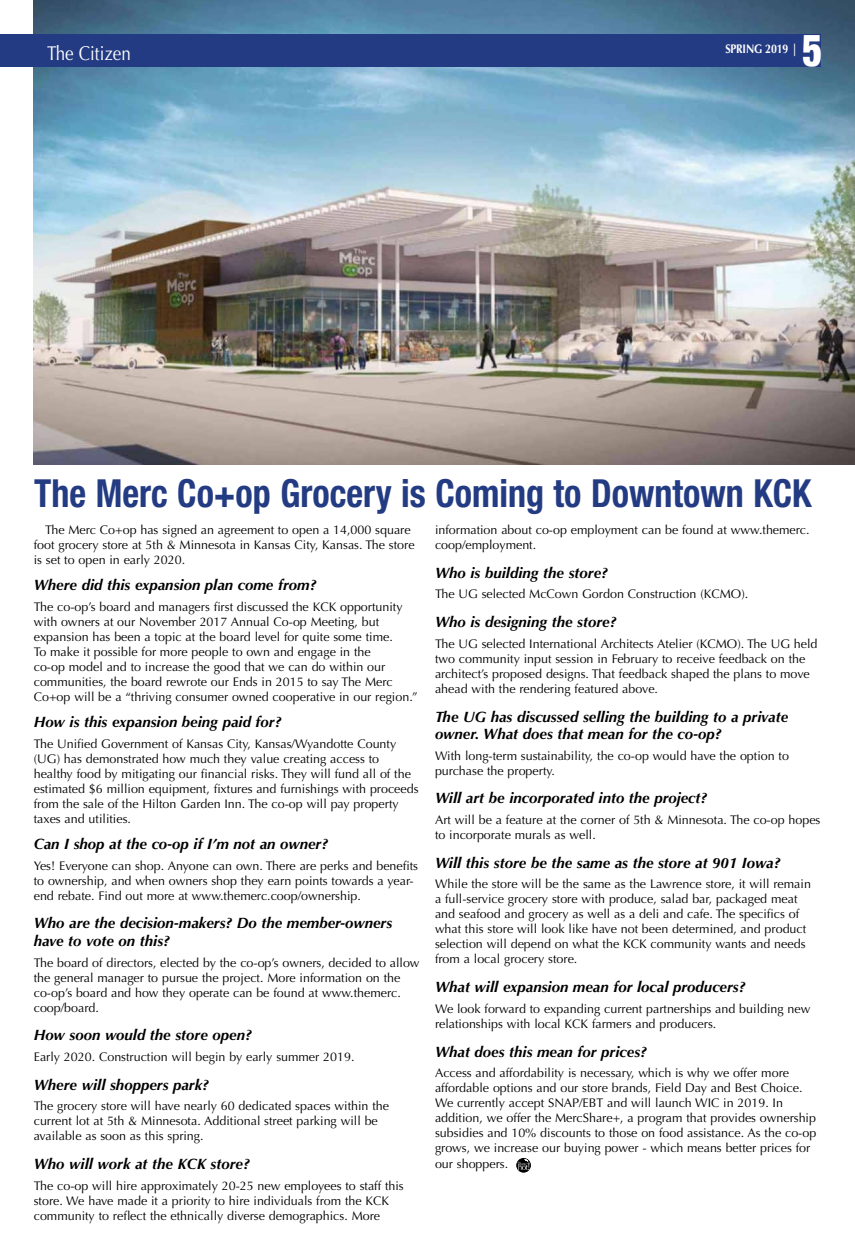
<style>
.page{position:relative;width:855px;height:1260px;background:#fff}
.page>*{position:absolute;margin:0;border:0;box-sizing:border-box;transform-origin:0 0}
.t1{font:900 condensed 45px "Helvetica Neue";color:#fff;scale:.85 1}
.t2{font:700 condensed 38.75px "Helvetica Neue";color:#233b82;scale:.93 1}
.t3{font:20px "Optima";color:#fff;scale:.85 1}
.t4{font:italic 700 15px/17.5px "Optima";color:#000}
.t5{font:12.5px/15px "Optima";color:#000}
.t6{font:700 12.5px "Optima";letter-spacing:-.015em;color:#fff;scale:.85 1}
</style>
<div class="page">
<img style="left:34px;top:0;width:821px;height:464px">
<div style="left:34px;top:34px;width:787px;height:33px;background:#233b82"></div>
<div style="left:0;top:34px;width:34px;height:33px;background:#233b82"></div>
<div style="left:517px;top:1158px;width:13px;height:14px;border:1px solid #000;border-radius:50%"></div>
<svg style="left:517px;top:1159px;width:12px;height:11px"></svg>
<h3 class="t3" style="left:47px;top:42px;width:100px">The Citizen</h3>
<h1 class="t1" style="left:802px;top:13px;width:25px">5</h1>
<p class="t6" style="left:725px;top:42px;width:87px">SPRING 2019 |</p>
<h2 class="t2" style="left:34px;top:470px;width:837px">The Merc Co+op Grocery is Coming to Downtown KCK</h2>
<p class="t5" style="left:34px;top:522px;width:382px;text-indent:11px">The Merc Co+op has signed an agreement to open a 14,000 square foot grocery store at 5th &amp; Minnesota in Kansas City, Kansas. The store is set to open in early 2020.</p>
<p class="t4" style="left:34px;top:577px;width:284px">Where did this expansion plan come from?</p>
<p class="t5" style="left:34px;top:599px;width:385px">The co-op’s board and managers first discussed the KCK opportunity with owners at our November 2017 Annual Co-op Meeting, but expansion has been a topic at the board level for quite some time.<br>To make it possible for more people to own and engage in the<br>co-op model and to increase the good that we can do within our communities, the board rewrote our Ends in 2015 to say The Merc Co+op will be a “thriving consumer owned cooperative in our region.”</p>
<p class="t4" style="left:34px;top:713px;width:249px">How is this expansion being paid for?</p>
<p class="t5" style="left:34px;top:736px;width:386px">The Unified Government of Kansas City, Kansas/Wyandotte County (UG) has demonstrated how much they value creating access to healthy food by mitigating our financial risks. They will fund all of the estimated $6 million equipment, fixtures and furnishings with proceeds from the sale of the Hilton Garden Inn. The co-op will pay property taxes and utilities.</p>
<p class="t4" style="left:34px;top:835px;width:296px">Can I shop at the co-op if I’m not an owner?</p>
<p class="t5" style="left:34px;top:858px;width:386px">Yes! Everyone can shop. Anyone can own. There are perks and benefits to ownership, and when owners shop they earn points towards a year&shy;end rebate. Find out more at www.themerc.coop/ownership.</p>
<p class="t4" style="left:34px;top:915px;width:360px">Who are the decision-makers? Do the member-owners have to vote on this?</p>
<p class="t5" style="left:34px;top:955px;width:387px">The board of directors, elected by the co-op’s owners, decided to allow the general manager to pursue the project. More information on the co-op’s board and how they operate can be found at www.themerc. coop/board.</p>
<p class="t4" style="left:34px;top:1027px;width:219px">How soon would the store open?</p>
<p class="t5" style="left:34px;top:1049px;width:322px">Early 2020. Construction will begin by early summer 2019.</p>
<p class="t4" style="left:34px;top:1076px;width:177px">Where will shoppers park?</p>
<p class="t5" style="left:34px;top:1099px;width:357px">The grocery store will have nearly 60 dedicated spaces within the current lot at 5th &amp; Minnesota. Additional street parking will be available as soon as this spring.</p>
<p class="t4" style="left:34px;top:1155px;width:217px">Who will work at the KCK store?</p>
<p class="t5" style="left:34px;top:1178px;width:372px">The co-op will hire approximately 20-25 new employees to staff this store. We have made it a priority to hire individuals from the KCK community to reflect the ethnically diverse demographics. More</p>
<p class="t5" style="left:435px;top:522px;width:376px">information about co-op employment can be found at www.themerc. coop/employment.</p>
<p class="t4" style="left:435px;top:564px;width:174px">Who is building the store?</p>
<p class="t5" style="left:435px;top:587px;width:315px">The UG selected McCown Gordon Construction (KCMO).</p>
<p class="t4" style="left:435px;top:613px;width:183px">Who is designing the store?</p>
<p class="t5" style="left:435px;top:636px;width:384px">The UG selected International Architects Atelier (KCMO). The UG held two community input session in February to receive feedback on the architect’s proposed designs. That feedback shaped the plans to move ahead with the rendering featured above.</p>
<p class="t4" style="left:435px;top:708px;width:355px">The UG has discussed selling the building to a private owner. What does that mean for the co-op?</p>
<p class="t5" style="left:435px;top:748px;width:356px">With long-term sustainability, the co-op would have the option to purchase the property.</p>
<p class="t4" style="left:435px;top:790px;width:274px">Will art be incorporated into the project?</p>
<p class="t5" style="left:435px;top:812px;width:387px">Art will be a feature at the corner of 5th &amp; Minnesota. The co-op hopes to incorporate murals as well.</p>
<p class="t4" style="left:435px;top:854px;width:347px">Will this store be the same as the store at 901 Iowa?</p>
<p class="t5" style="left:435px;top:877px;width:377px">While the store will be the same as the Lawrence store, it will remain a full-service grocery store with produce, salad bar, packaged meat and seafood and grocery as well as a deli and cafe. The specifics of what this store will look like have not been determined, and product selection will depend on what the KCK community wants and needs from a local grocery store.</p>
<p class="t4" style="left:435px;top:978px;width:312px">What will expansion mean for local producers?</p>
<p class="t5" style="left:435px;top:1001px;width:377px">We look forward to expanding current partnerships and building new relationships with local KCK farmers and producers.</p>
<p class="t4" style="left:435px;top:1043px;width:213px">What does this mean for prices?</p>
<p class="t5" style="left:435px;top:1066px;width:383px">Access and affordability is necessary, which is why we offer more affordable options and our store brands, Field Day and Best Choice.<br>We currently accept SNAP/EBT and will launch WIC in 2019. In addition, we offer the MercShare+, a program that provides ownership subsidies and 10% discounts to those on food assistance. As the co-op grows, we increase our buying power - which means better prices for</p>
<p class="t5" style="left:435px;top:1157px;width:75px">our shoppers.</p>
</div>
